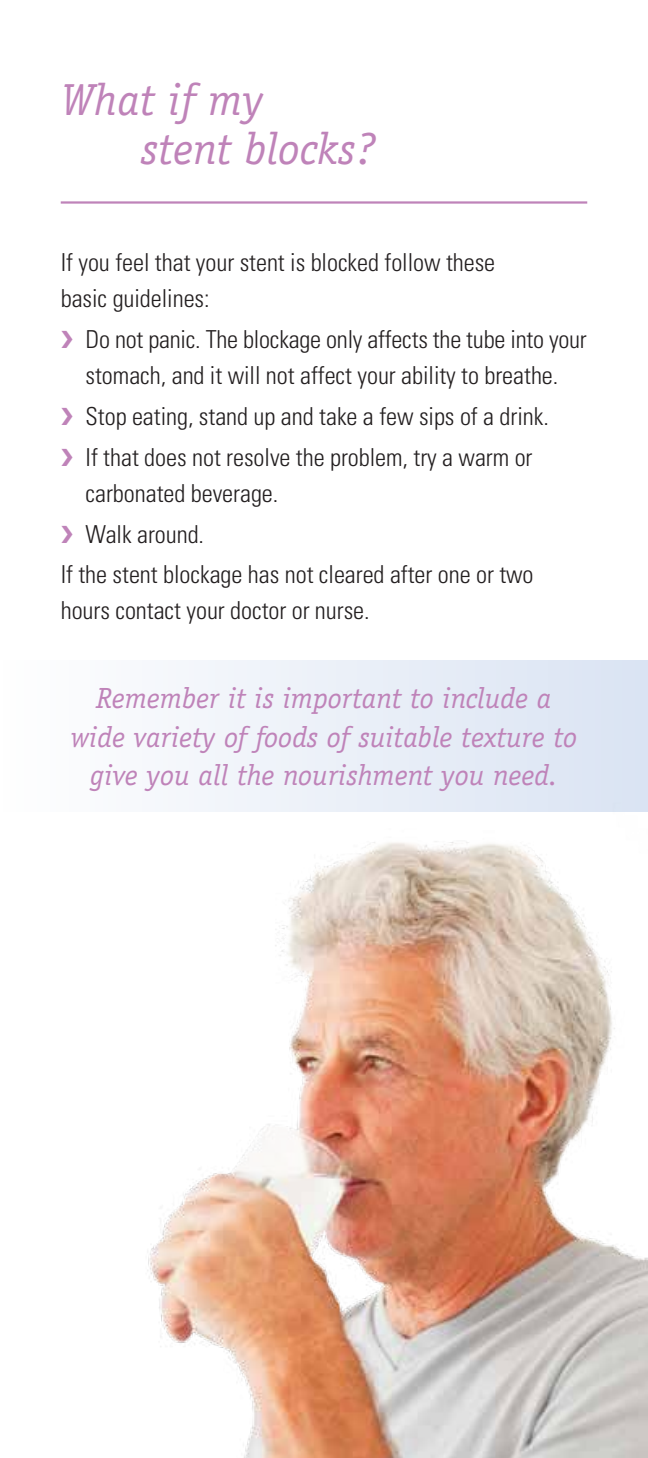
<style>
.page{position:relative;width:648px;height:1458px;background:#fff}
.page>*{position:absolute;margin:0;border:0;box-sizing:border-box;transform-origin:0 0}
.t1{font:italic 45px/49.5px "Officina Serif";color:#bf83b9}
.t2{font:italic 29.25px/38.2px "Officina Serif";color:#bf83b9;text-align:center}
.t3{font:300 condensed 24.75px/36px "Univers";color:#231f20}
</style>
<div class="page">
<div style="left:0;top:660px;width:648px;height:152px;background:linear-gradient(to right,#fefefe,#dae3f3)"></div>
<img style="left:122px;top:766px;width:526px;height:692px">
<hr style="left:61px;top:201px;width:526px;height:3px;background:#bf83b9">
<h1 class="t1" style="left:141px;top:75px;width:237px;text-indent:-80px">What if my<br>stent blocks?</h1>
<p class="t3" style="left:61px;top:244px;width:436px">If you feel that your stent is blocked follow these basic guidelines:</p>
<p class="t3" style="left:86px;top:321px;width:503px">Do not panic. The blockage only affects the tube into your stomach, and it will not affect your ability to breathe.</p>
<p class="t3" style="left:86px;top:396px;width:465px;line-height:40.9px">Stop eating, stand up and take a few sips of a drink.<br>If that does not resolve the problem, try a warm or</p>
<p class="t3" style="left:86px;top:475px;width:194px">carbonated beverage.</p>
<p class="t3" style="left:86px;top:516px;width:120px">Walk around.</p>
<p class="t3" style="left:61px;top:557px;width:474px">If the stent blockage has not cleared after one or two</p>
<p class="t3" style="left:61px;top:593px;width:310px">hours contact your doctor or nurse.</p>
<p class="t2" style="left:71px;top:680px;width:508px">Remember it is important to include a wide variety of foods of suitable texture to give you all the nourishment you need.</p>
</div>
